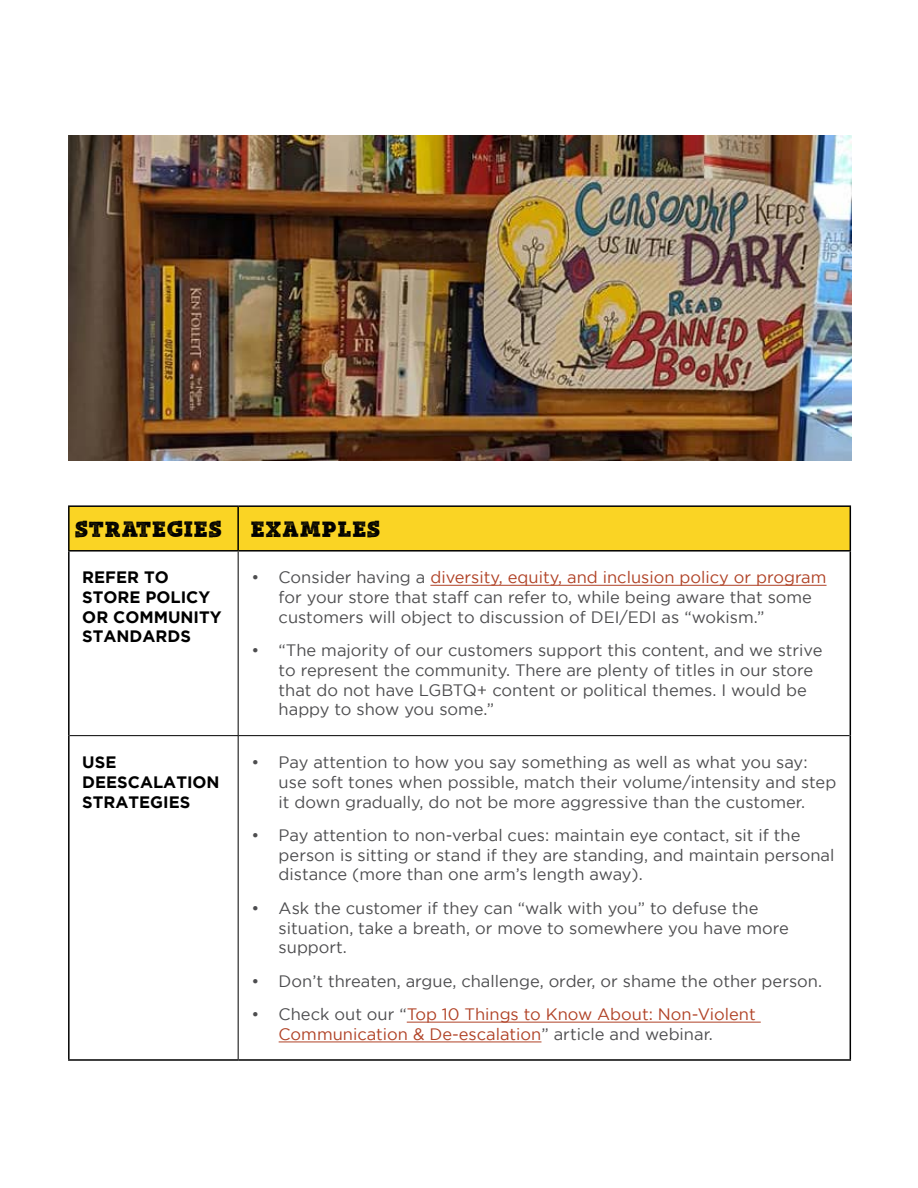
<style>
.page{position:relative;width:918px;height:1188px;background:#fff}
.page>*{position:absolute;margin:0;border:0;box-sizing:border-box;transform-origin:0 0}
.t1{font:21px "Mutiara Vintage 02";color:#000}
.t2{font:16.5px/19.8px "Gotham";color:#4d4d4f}
.t3{font:16.5px/19.8px "Gotham";color:#b04226}
.t4{font:700 16.5px/19.8px "Gotham";color:#000}
.s1{color:#b04226}
.s2{color:#4d4d4f}
</style>
<div class="page">
<div style="left:70px;top:507px;width:780px;height:43px;background:#fad424"></div>
<hr style="left:68px;top:505px;width:170px;height:2px;background:#000">
<hr style="left:68px;top:507px;width:2px;height:43px;background:#000">
<hr style="left:238px;top:505px;width:613px;height:2px;background:#000">
<hr style="left:237px;top:507px;width:2px;height:43px;background:#000">
<hr style="left:850px;top:507px;width:1px;height:43px;background:#000">
<hr style="left:68px;top:550px;width:170px;height:2px;background:#000">
<hr style="left:68px;top:552px;width:2px;height:184px;background:#000">
<hr style="left:238px;top:550px;width:613px;height:2px;background:#000">
<hr style="left:850px;top:552px;width:1px;height:184px;background:#000">
<hr style="left:68px;top:736px;width:2px;height:323px;background:#000">
<hr style="left:850px;top:736px;width:1px;height:323px;background:#000">
<hr style="left:68px;top:1059px;width:170px;height:2px;background:#000">
<hr style="left:238px;top:1059px;width:613px;height:2px;background:#000">
<hr style="left:238px;top:552px;width:1px;height:183px;background:#000">
<hr style="left:70px;top:735px;width:168px;height:1px;background:#000">
<hr style="left:238px;top:735px;width:612px;height:1px;background:#000">
<hr style="left:238px;top:736px;width:1px;height:323px;background:#000">
<hr style="left:430px;top:585px;width:397px;height:1px;background:#b04226">
<hr style="left:407px;top:1022px;width:354px;height:1px;background:#b04226">
<hr style="left:279px;top:1042px;width:262px;height:1px;background:#b04226">
<img style="left:68px;top:135px;width:783px;height:325px">
<p class="t1" style="left:76px;top:513px;width:149px">STRATEGIES</p>
<p class="t1" style="left:252px;top:513px;width:132px">EXAMPLES</p>
<p class="t4" style="left:82px;top:567px;width:141px">REFER TO<br>STORE POLICY<br>OR COMMUNITY<br>STANDARDS</p>
<p class="t2" style="left:279px;top:567px;width:549px;text-indent:-27px">• Consider having a <span class="s1">diversity, equity, and inclusion policy or program </span>for your store that staff can refer to, while being aware that some customers will object to discussion of DEI/EDI as “wokism.”</p>
<p class="t2" style="left:279px;top:640px;width:545px;text-indent:-27px">• “The majority of our customers support this content, and we strive to represent the community. There are plenty of titles in our store that do not have LGBTQ+ content or political themes. I would be happy to show you some.”</p>
<p class="t4" style="left:82px;top:752px;width:139px">USE<br>DEESCALATION<br>STRATEGIES</p>
<p class="t2" style="left:279px;top:752px;width:559px;text-indent:-27px">• Pay attention to how you say something as well as what you say: use soft tones when possible, match their volume/intensity and step it down gradually, do not be more aggressive than the customer.</p>
<p class="t2" style="left:279px;top:825px;width:557px;text-indent:-27px">• Pay attention to non-verbal cues: maintain eye contact, sit if the person is sitting or stand if they are standing, and maintain personal distance (more than one arm’s length away).</p>
<p class="t2" style="left:279px;top:898px;width:512px;text-indent:-27px">• Ask the customer if they can “walk with you” to defuse the situation, take a breath, or move to somewhere you have more support.</p>
<p class="t2" style="left:252px;top:971px;width:572px">• Don’t threaten, argue, challenge, order, or shame the other person.</p>
<p class="t3" style="left:279px;top:1004px;width:479px;text-indent:-27px"><span class="s2">• Check out our “</span>Top 10 Things to Know About: Non-Violent<br>Communication &amp; De-escalation<span class="s2">” article and webinar.</span></p>
</div>
